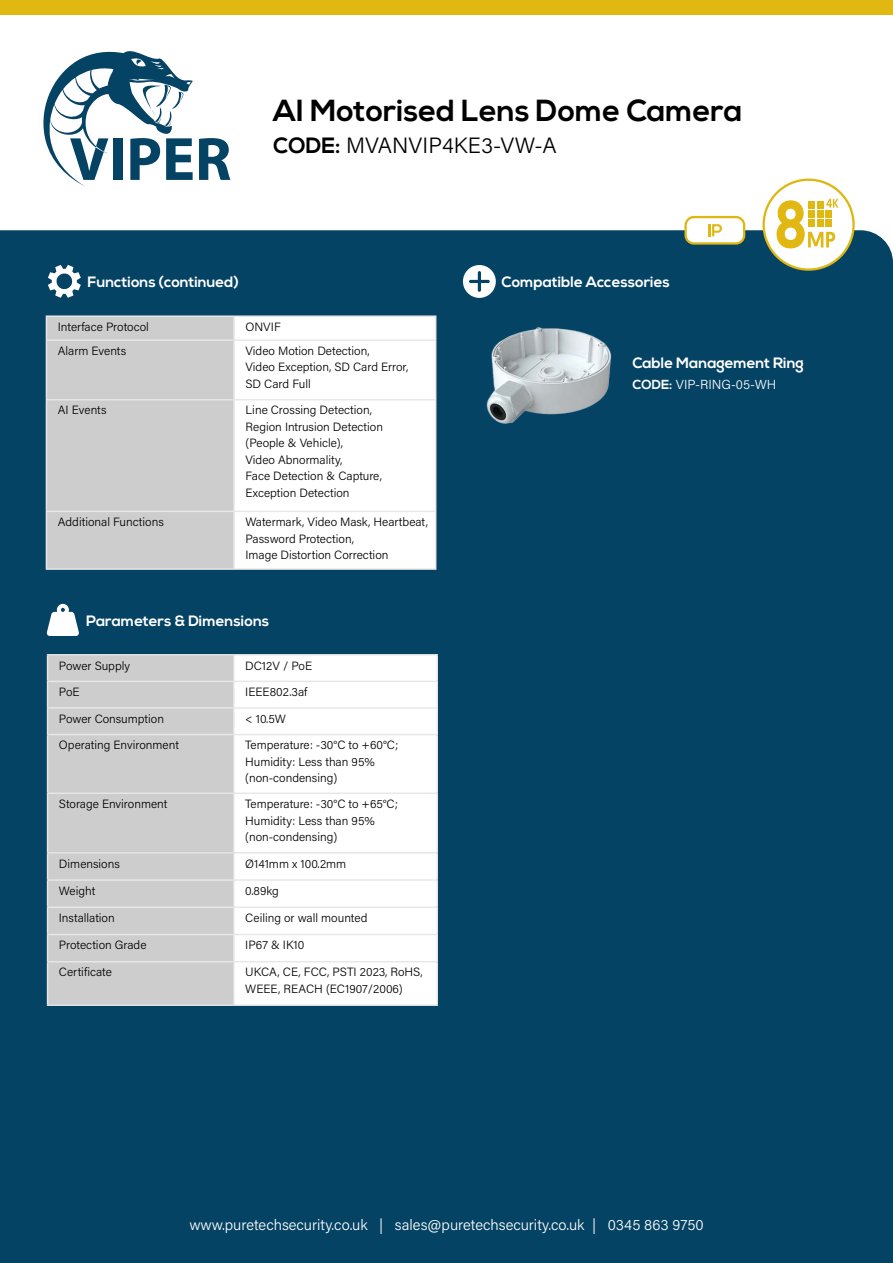
<style>
.page{position:relative;width:893px;height:1263px;background:#fff}
.page>*{position:absolute;margin:0;border:0;box-sizing:border-box;transform-origin:0 0}
.t1{font:700 30.45px "Nexa";color:#000}
.t2{font:300 22.05px "Acumin Pro";color:#000}
.t3{font:700 15px "Nexa";color:#fff}
.t4{font:300 15px "Acumin Pro";color:#fff}
.t5{font:300 13.05px "Acumin Pro";letter-spacing:.005em;color:#fff}
.t6{font:300 12px/16.5px "Acumin Pro";color:#000}
.s1{font-family:"Nexa";font-weight:700}
</style>
<div class="page">
<div style="left:0;top:230px;width:893px;height:1033px;background:#054364"></div>
<svg style="left:43px;top:51px;width:187px;height:135px"></svg>
<div style="left:46px;top:316px;width:188px;height:24px;background:#cdcdcd"></div>
<div style="left:234px;top:316px;width:202px;height:24px;background:#fff"></div>
<div style="left:46px;top:340px;width:188px;height:60px;background:#cdcdcd"></div>
<div style="left:234px;top:340px;width:202px;height:60px;background:#fff"></div>
<div style="left:46px;top:400px;width:188px;height:111px;background:#cdcdcd"></div>
<div style="left:234px;top:400px;width:202px;height:111px;background:#fff"></div>
<div style="left:46px;top:511px;width:188px;height:58px;background:#cdcdcd"></div>
<div style="left:234px;top:511px;width:202px;height:58px;background:#fff"></div>
<hr style="left:46px;top:315px;width:188px;height:2px;background:#e7e7e7">
<svg style="left:46px;top:317px;width:1px;height:22px"></svg>
<hr style="left:234px;top:315px;width:202px;height:2px;background:#e7e7e7">
<hr style="left:233px;top:317px;width:2px;height:22px;background:#e7e7e7">
<svg style="left:435px;top:317px;width:1px;height:22px"></svg>
<hr style="left:46px;top:339px;width:188px;height:2px;background:#e7e7e7">
<hr style="left:46px;top:341px;width:1px;height:58px;background:#e7e7e7">
<hr style="left:234px;top:339px;width:202px;height:2px;background:#e7e7e7">
<hr style="left:233px;top:341px;width:2px;height:58px;background:#e7e7e7">
<hr style="left:435px;top:341px;width:1px;height:58px;background:#e7e7e7">
<hr style="left:46px;top:399px;width:188px;height:1px;background:#e7e7e7">
<hr style="left:46px;top:400px;width:1px;height:111px;background:#e7e7e7">
<hr style="left:234px;top:399px;width:202px;height:1px;background:#e7e7e7">
<hr style="left:233px;top:400px;width:2px;height:111px;background:#e7e7e7">
<hr style="left:435px;top:400px;width:1px;height:111px;background:#e7e7e7">
<hr style="left:46px;top:511px;width:188px;height:1px;background:#e7e7e7">
<hr style="left:46px;top:512px;width:1px;height:56px;background:#e7e7e7">
<hr style="left:234px;top:511px;width:202px;height:1px;background:#e7e7e7">
<hr style="left:233px;top:512px;width:2px;height:56px;background:#e7e7e7">
<hr style="left:435px;top:512px;width:1px;height:56px;background:#e7e7e7">
<hr style="left:46px;top:568px;width:188px;height:2px;background:#e7e7e7">
<hr style="left:234px;top:568px;width:202px;height:2px;background:#e7e7e7">
<svg style="left:48px;top:265px;width:33px;height:33px"></svg>
<hr style="left:47px;top:654px;width:187px;height:1px;background:#e7e7e7">
<hr style="left:234px;top:654px;width:204px;height:1px;background:#e7e7e7">
<svg style="left:47px;top:655px;width:391px;height:349px"></svg>
<hr style="left:47px;top:961px;width:187px;height:1px;background:#e7e7e7">
<hr style="left:47px;top:962px;width:1px;height:42px;background:#e7e7e7">
<hr style="left:234px;top:961px;width:204px;height:1px;background:#e7e7e7">
<hr style="left:233px;top:962px;width:2px;height:42px;background:#e7e7e7">
<hr style="left:437px;top:962px;width:1px;height:42px;background:#e7e7e7">
<hr style="left:47px;top:1004px;width:187px;height:2px;background:#e7e7e7">
<hr style="left:234px;top:1004px;width:204px;height:2px;background:#e7e7e7">
<svg style="left:47px;top:604px;width:32px;height:32px"></svg>
<svg style="left:463px;top:265px;width:33px;height:33px"></svg>
<img style="left:477px;top:315px;width:145px;height:121px">
<div style="left:0;top:0;width:893px;height:15px;background:#e1b812"></div>
<div style="left:686px;top:217px;width:58px;height:26px;background:#fff;border-radius:8px"></div>
<div style="left:684px;top:216px;width:61px;height:29px;border:2px solid #deb713;border-radius:8px"></div>
<svg style="left:708px;top:224px;width:14px;height:12px"></svg>
<div style="left:764px;top:180px;width:89px;height:90px;background:#fff;border-radius:50%"></div>
<div style="left:762px;top:179px;width:93px;height:92px;border:2px solid #deb713;border-radius:50%"></div>
<svg style="left:776px;top:199px;width:62px;height:49px"></svg>
<h1 class="t1" style="left:273px;top:92px;width:471px">AI Motorised Lens Dome Camera</h1>
<h2 class="t2" style="left:273px;top:130px;width:285px"><span class="s1">CODE:</span> MVANVIP4KE3-VW-A</h2>
<p class="t3" style="left:87px;top:273px;width:153px">Functions (continued)</p>
<p class="t6" style="left:58px;top:318px;width:93px">Interface Protocol</p>
<p class="t6" style="left:245px;top:318px;width:37px">ONVIF</p>
<p class="t6" style="left:58px;top:342px;width:70px">Alarm Events</p>
<p class="t6" style="left:245px;top:342px;width:164px">Video Motion Detection,<br>Video Exception, SD Card Error,<br>SD Card Full</p>
<p class="t6" style="left:58px;top:402px;width:50px">AI Events</p>
<p class="t6" style="left:245px;top:402px;width:139px">Line Crossing Detection,<br>Region Intrusion Detection (People &amp; Vehicle),<br>Video Abnormality,<br>Face Detection &amp; Capture,<br>Exception Detection</p>
<p class="t6" style="left:58px;top:513px;width:107px">Additional Functions</p>
<p class="t6" style="left:245px;top:513px;width:184px">Watermark, Video Mask, Heartbeat,<br>Password Protection,<br>Image Distortion Correction</p>
<p class="t3" style="left:86px;top:612px;width:184px">Parameters &amp; Dimensions</p>
<p class="t6" style="left:59px;top:657px;width:73px">Power Supply</p>
<p class="t6" style="left:245px;top:657px;width:68px">DC12V / PoE</p>
<p class="t6" style="left:59px;top:683px;width:22px">PoE</p>
<p class="t6" style="left:245px;top:683px;width:64px">IEEE802.3af</p>
<p class="t6" style="left:59px;top:710px;width:107px">Power Consumption</p>
<p class="t6" style="left:245px;top:710px;width:42px">&lt; 10.5W</p>
<p class="t6" style="left:59px;top:736px;width:121px">Operating Environment</p>
<p class="t6" style="left:245px;top:736px;width:154px">Temperature: -30°C to +60°C;<br>Humidity: Less than 95% (non-condensing)</p>
<p class="t6" style="left:59px;top:795px;width:110px">Storage Environment</p>
<p class="t6" style="left:245px;top:795px;width:154px">Temperature: -30°C to +65°C;<br>Humidity: Less than 95% (non-condensing)</p>
<p class="t6" style="left:59px;top:855px;width:62px">Dimensions</p>
<p class="t6" style="left:245px;top:855px;width:103px">Ø141mm x 100.2mm</p>
<p class="t6" style="left:59px;top:882px;width:38px">Weight</p>
<p class="t6" style="left:245px;top:882px;width:35px">0.89kg</p>
<p class="t6" style="left:59px;top:909px;width:57px">Installation</p>
<p class="t6" style="left:245px;top:909px;width:124px">Ceiling or wall mounted</p>
<p class="t6" style="left:59px;top:936px;width:89px">Protection Grade</p>
<p class="t6" style="left:245px;top:936px;width:61px">IP67 &amp; IK10</p>
<p class="t6" style="left:59px;top:963px;width:54px">Certificate</p>
<p class="t6" style="left:245px;top:963px;width:179px">UKCA, CE, FCC, PSTI 2023, RoHS,<br>WEEE, REACH (EC1907/2006)</p>
<p class="t3" style="left:501px;top:273px;width:170px">Compatible Accessories</p>
<p class="t3" style="left:632px;top:354px;width:173px">Cable Management Ring</p>
<p class="t5" style="left:632px;top:376px;width:145px"><span class="s1">CODE:</span> VIP-RING-05-WH</p>
<p class="t4" style="left:189px;top:1215px;width:516px">www.puretechsecurity.co.uk | sales@puretechsecurity.co.uk | 0345 863 9750</p>
</div>
